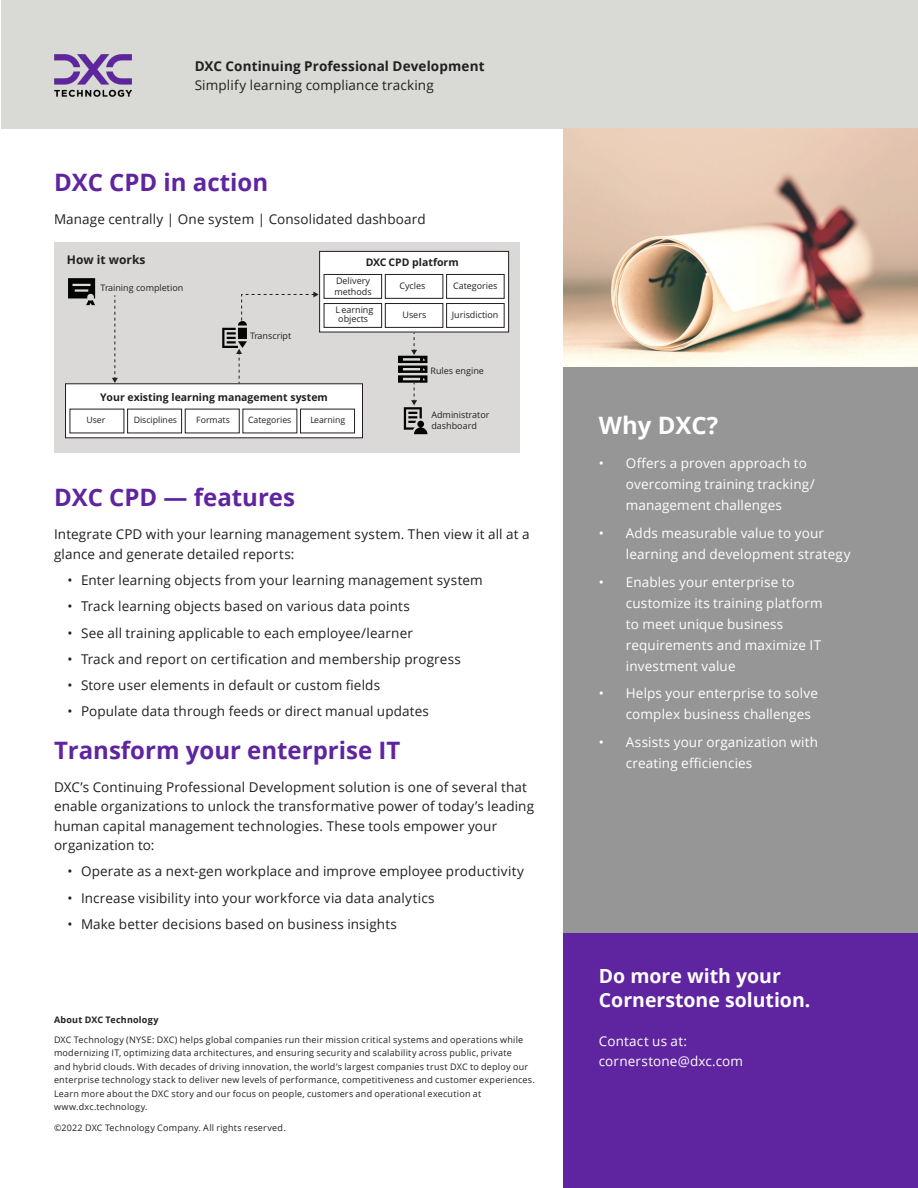
<style>
.page{position:relative;width:918px;height:1188px;background:#fff}
.page>*{position:absolute;margin:0;border:0;box-sizing:border-box;transform-origin:0 0}
.Paragraph_Style_1{font:700 24px "Open Sans";color:#5f249f}
.DXC_Header{font:700 24px "Open Sans";color:#5f249f}
.Paragraph_Style_1-2{font:700 24px "Open Sans";color:#fff}
.Paragraph_Style_1-3{font:700 19.5px/23.4px "Open Sans";color:#fff}
.DXC_Body{font:13.5px/19.5px "Open Sans";letter-spacing:.01em;color:#231f20}
.DXC_Header-2{font:13.5px/21px "Open Sans";letter-spacing:.01em;color:#fff}
.DXC_Body-2{font:700 13.5px/19.5px "Open Sans";letter-spacing:.01em;color:#231f20}
.t1{font:700 12px "Open Sans";color:#231f20}
.t2{font:700 10.5px "Open Sans";color:#231f20}
.DXC_Body-3{font:9px/13.5px "Open Sans";letter-spacing:.025em;color:#231f20}
.DXC_Body-4{font:9px/10.8px "Open Sans";color:#231f20}
.DXC_Body-5{font:700 9px "Open Sans";letter-spacing:.025em;color:#231f20}
.t3{font:8.7px "Open Sans";color:#231f20}
.s1{font-weight:400}
</style>
<div class="page">
<div style="left:564px;top:116px;width:354px;height:1045px;background:#969697"></div>
<div style="left:564px;top:933px;width:354px;height:255px;background:#5f249f"></div>
<div style="left:54px;top:242px;width:465px;height:211px;background:#dad9d8"></div>
<div style="left:319px;top:251px;width:190px;height:81px;background:#fff;border:1px solid #231f20"></div>
<div style="left:324px;top:274px;width:58px;height:25px;border:1px solid #231f20"></div>
<div style="left:385px;top:274px;width:58px;height:25px;background:#fff;border:1px solid #231f20"></div>
<div style="left:446px;top:274px;width:58px;height:25px;background:#fff;border:1px solid #231f20"></div>
<div style="left:324px;top:303px;width:58px;height:25px;border:1px solid #231f20"></div>
<div style="left:385px;top:303px;width:58px;height:25px;background:#fff;border:1px solid #231f20"></div>
<div style="left:446px;top:303px;width:58px;height:25px;background:#fff;border:1px solid #231f20"></div>
<div style="left:66px;top:384px;width:297px;height:54px;background:#fff"></div>
<div style="left:65px;top:383px;width:298px;height:55px;border:1px solid #231f20"></div>
<div style="left:127px;top:409px;width:55px;height:24px;border:1px solid #231f20"></div>
<div style="left:300px;top:409px;width:55px;height:24px;background:#fff;border:1px solid #231f20"></div>
<svg style="left:68px;top:278px;width:27px;height:27px"></svg>
<svg style="left:112px;top:295px;width:6px;height:88px"></svg>
<svg style="left:222px;top:292px;width:97px;height:91px"></svg>
<svg style="left:398px;top:333px;width:29px;height:101px"></svg>
<div style="left:1px;top:0;width:917px;height:128px;background:#d9d9d6"></div>
<img style="left:54px;top:54px;width:78px;height:43px">
<img style="left:564px;top:129px;width:354px;height:237px">
<p class="DXC_Body-2" style="left:195px;top:56px;width:291px">DXC Continuing Professional Development<br><span class="s1">Simplify learning compliance tracking</span></p>
<p class="DXC_Header" style="left:54px;top:165px;width:216px">DXC CPD in action</p>
<p class="DXC_Body" style="left:54px;top:209px;width:373px">Manage centrally | One system | Consolidated dashboard</p>
<p class="t1" style="left:67px;top:251px;width:80px">How it works</p>
<p class="t2" style="left:366px;top:255px;width:94px">DXC CPD platform</p>
<p class="DXC_Body-4" style="left:334px;top:275px;width:39px">Delivery methods</p>
<p class="DXC_Body-3" style="left:399px;top:278px;width:28px">Cycles</p>
<p class="DXC_Body-4" style="left:453px;top:280px;width:46px">Categories</p>
<p class="DXC_Body-4" style="left:335px;top:305px;width:39px;line-height:9px;text-align:center">L earning objects</p>
<p class="DXC_Body-3" style="left:402px;top:307px;width:25px">Users</p>
<p class="DXC_Body-4" style="left:452px;top:309px;width:48px">Jurisdiction</p>
<p class="DXC_Body-4" style="left:101px;top:283px;width:84px">Training completion</p>
<p class="DXC_Body-4" style="left:250px;top:330px;width:43px">Transcript</p>
<p class="t2" style="left:100px;top:390px;width:229px">Your existing learning management system</p>
<p class="t3" style="left:86px;top:414px;width:21px">User</p>
<p class="t3" style="left:134px;top:414px;width:45px">Disciplines</p>
<p class="t3" style="left:196px;top:414px;width:35px">Formats</p>
<p class="t3" style="left:248px;top:414px;width:45px">Categories</p>
<p class="t3" style="left:311px;top:414px;width:36px">Learning</p>
<p class="DXC_Body-4" style="left:431px;top:365px;width:55px">Rules engine</p>
<p class="DXC_Body-4" style="left:431px;top:410px;width:60px">Administrator dashboard</p>
<p class="Paragraph_Style_1" style="left:54px;top:481px;width:243px">DXC CPD — features</p>
<p class="DXC_Body" style="left:54px;top:524px;width:477px">Integrate CPD with your learning management system. Then view it all at a glance and generate detailed reports:</p>
<p class="DXC_Body" style="left:68px;top:570px;width:417px">• Enter learning objects from your learning management system</p>
<p class="DXC_Body" style="left:68px;top:596px;width:344px">• Track learning objects based on various data points</p>
<p class="DXC_Body" style="left:68px;top:623px;width:347px">• See all training applicable to each employee/learner</p>
<p class="DXC_Body" style="left:68px;top:649px;width:395px">• Track and report on certification and membership progress</p>
<p class="DXC_Body" style="left:68px;top:675px;width:314px">• Store user elements in default or custom fields</p>
<p class="DXC_Body" style="left:68px;top:701px;width:363px">• Populate data through feeds or direct manual updates</p>
<p class="Paragraph_Style_1" style="left:54px;top:733px;width:348px">Transform your enterprise IT</p>
<p class="DXC_Body" style="left:54px;top:777px;width:482px">DXC’s Continuing Professional Development solution is one of several that enable organizations to unlock the transformative power of today’s leading human capital management technologies. These tools empower your organization to:</p>
<p class="DXC_Body" style="left:68px;top:861px;width:458px">• Operate as a next-gen workplace and improve employee productivity</p>
<p class="DXC_Body" style="left:68px;top:888px;width:369px">• Increase visibility into your workforce via data analytics</p>
<p class="DXC_Body" style="left:68px;top:914px;width:331px">• Make better decisions based on business insights</p>
<p class="DXC_Body-5" style="left:54px;top:1013px;width:106px">About DXC Technology</p>
<p class="DXC_Body-3" style="left:54px;top:1033px;width:482px">DXC Technology (NYSE: DXC) helps global companies run their mission critical systems and operations while modernizing IT, optimizing data architectures, and ensuring security and scalability across public, private<br>and hybrid clouds. With decades of driving innovation, the world’s largest companies trust DXC to deploy our enterprise technology stack to deliver new levels of performance, competitiveness and customer experiences.<br>Learn more about the DXC story and our focus on people, customers and operational execution at www.dxc.technology.</p>
<p class="DXC_Body-3" style="left:54px;top:1120px;width:233px">©2022 DXC Technology Company. All rights reserved.</p>
<p class="Paragraph_Style_1-2" style="left:599px;top:408px;width:121px">Why DXC?</p>
<p class="DXC_Header-2" style="left:626px;top:452px;width:190px;text-indent:-27px">• Offers a proven approach to overcoming training tracking/ management challenges</p>
<p class="DXC_Header-2" style="left:626px;top:522px;width:226px;text-indent:-27px">• Adds measurable value to your learning and development strategy</p>
<p class="DXC_Header-2" style="left:626px;top:571px;width:198px;text-indent:-27px">• Enables your enterprise to customize its training platform to meet unique business requirements and maximize IT investment value</p>
<p class="DXC_Header-2" style="left:626px;top:683px;width:194px;text-indent:-27px">• Helps your enterprise to solve complex business challenges</p>
<p class="DXC_Header-2" style="left:626px;top:731px;width:194px;text-indent:-27px">• Assists your organization with creating efficiencies</p>
<p class="Paragraph_Style_1-3" style="left:599px;top:964px;width:213px">Do more with your<br>Cornerstone solution.</p>
<p class="DXC_Header-2" style="left:599px;top:1031px;width:146px;line-height:19.5px">Contact us at: cornerstone@dxc.com</p>
</div>
